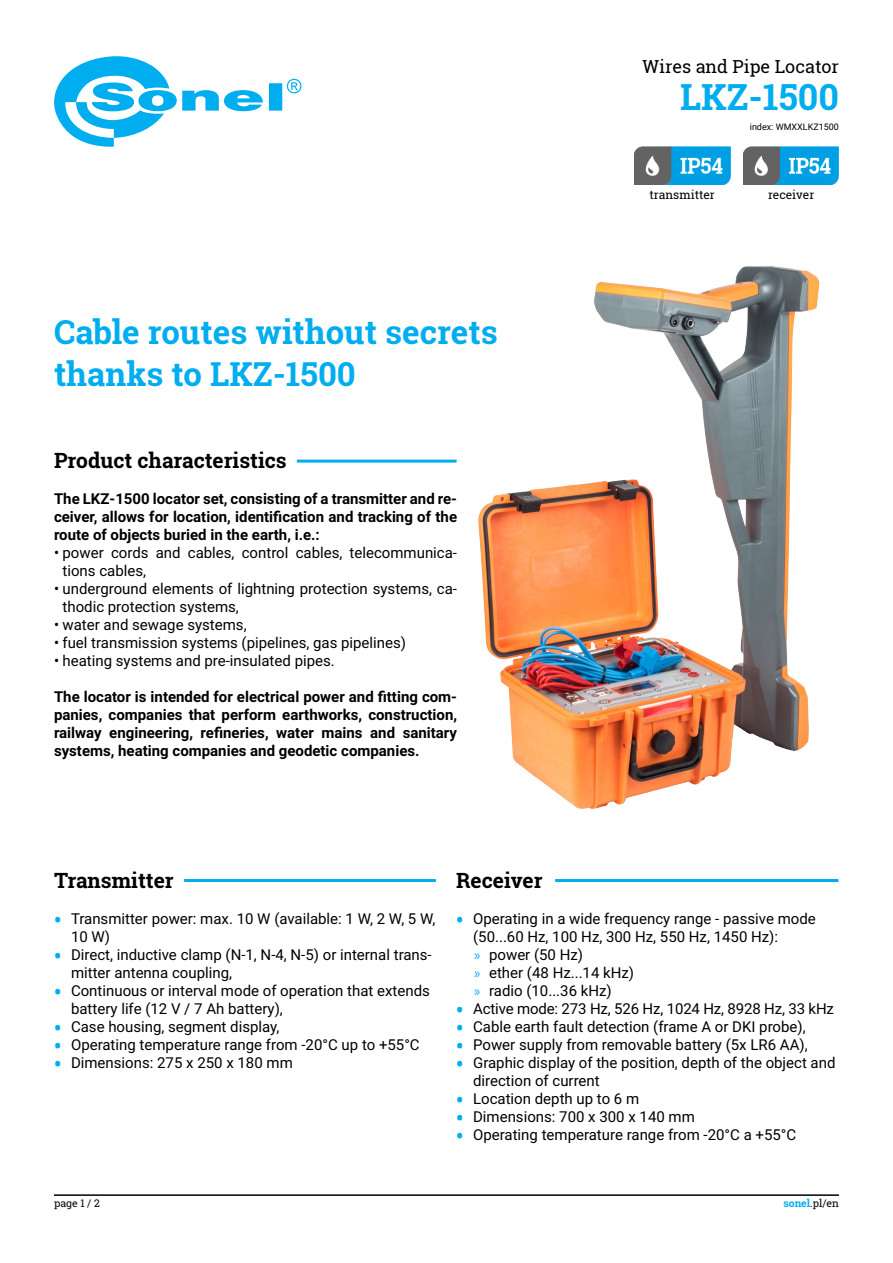
<style>
.page{position:relative;width:893px;height:1263px;background:#fff}
.page>*{position:absolute;margin:0;border:0;box-sizing:border-box;transform-origin:0 0}
.t1{font:700 36px "Roboto Slab";color:#00aeef}
.t2{font:700 33px/42px "Roboto Slab";color:#00aeef}
.t3{font:700 21px "Roboto Slab";color:#000}
.t4{font:18px "Roboto Slab";color:#000}
.t5{font:15px/18px "Roboto";color:#000}
.t6{font:700 15px/18px "Roboto";color:#000;text-align:justify}
.t7{font:12px "Roboto Slab";color:#000}
.t8{font:10.5px "Roboto Slab";color:#000}
.t9{font:9px "Roboto";color:#000}
.s1{font-family:"Roboto Slab";font-weight:700;font-size:21px;color:#00aeef}
.s2{font-family:"Myriad Pro";color:#00aeef}
.s3{font-weight:700;color:#00aeef}
</style>
<div class="page">
<hr style="left:54px;top:1194px;width:785px;height:2px;background:#000">
<svg style="left:54px;top:56px;width:247px;height:91px"></svg>
<img style="left:743px;top:147px;width:96px;height:37px">
<img style="left:634px;top:147px;width:96px;height:37px">
<img style="left:478px;top:266px;width:342px;height:543px">
<hr style="left:297px;top:460px;width:160px;height:3px;background:#00aeef">
<hr style="left:184px;top:879px;width:252px;height:3px;background:#00aeef">
<hr style="left:555px;top:879px;width:283px;height:3px;background:#00aeef">
<p class="t4" style="left:642px;top:54px;width:198px">Wires and Pipe Locator</p>
<h1 class="t1" style="left:680px;top:73px;width:160px">LKZ-1500</h1>
<p class="t9" style="left:750px;top:120px;width:91px">index: WMXXLKZ1500</p>
<h2 class="t2" style="left:54px;top:311px;width:445px">Cable routes without secrets thanks to LKZ-1500</h2>
<h3 class="t3" style="left:54px;top:446px;width:234px">Product characteristics</h3>
<p class="t6" style="left:54px;top:490px;width:405px">The LKZ-1500 locator set, consisting of a transmitter and re&shy;ceiver, allows for location, identification and tracking of the route of objects buried in the earth, i.e.:</p>
<p class="t5" style="left:63px;top:544px;width:396px;text-indent:-9px">• power cords and cables, control cables, telecommunica&shy;tions cables,</p>
<p class="t5" style="left:63px;top:580px;width:396px;text-indent:-9px">• underground elements of lightning protection systems, ca&shy;thodic protection systems,</p>
<p class="t5" style="left:54px;top:616px;width:194px">• water and sewage systems,</p>
<p class="t5" style="left:54px;top:634px;width:354px">• fuel transmission systems (pipelines, gas pipelines)</p>
<p class="t5" style="left:54px;top:652px;width:282px">• heating systems and pre-insulated pipes.</p>
<p class="t6" style="left:54px;top:688px;width:405px">The locator is intended for electrical power and fitting com&shy;panies, companies that perform earthworks, construction, railway engineering, refineries, water mains and sanitary systems, heating companies and geodetic companies.</p>
<p class="t7" style="left:649px;top:187px;width:67px">transmitter</p>
<p class="t7" style="left:768px;top:187px;width:48px">receiver</p>
<h3 class="t3" style="left:54px;top:866px;width:121px">Transmitter</h3>
<p class="t5" style="left:71px;top:909px;width:366px;text-indent:-17px"><span class="s1">•</span> Transmitter power: max. 10 W (available: 1 W, 2 W, 5 W,<br>10 W)</p>
<p class="t5" style="left:71px;top:945px;width:362px;text-indent:-17px"><span class="s1">•</span> Direct, inductive clamp (N-1, N-4, N-5) or internal trans&shy;mitter antenna coupling,</p>
<p class="t5" style="left:71px;top:981px;width:360px;text-indent:-17px"><span class="s1">•</span> Continuous or interval mode of operation that extends battery life (12 V / 7 Ah battery),</p>
<p class="t5" style="left:54px;top:1017px;width:227px"><span class="s1">•</span> Case housing, segment display,</p>
<p class="t5" style="left:54px;top:1035px;width:367px"><span class="s1">•</span> Operating temperature range from -20°C up to +55°C</p>
<p class="t5" style="left:54px;top:1053px;width:240px"><span class="s1">•</span> Dimensions: 275 x 250 x 180 mm</p>
<h3 class="t3" style="left:456px;top:866px;width:88px">Receiver</h3>
<p class="t5" style="left:473px;top:909px;width:344px;text-indent:-17px"><span class="s1">•</span> Operating in a wide frequency range - passive mode (50...60 Hz, 100 Hz, 300 Hz, 550 Hz, 1450 Hz):<br><span class="s2">»</span> power (50 Hz)<br><span class="s2">»</span> ether (48 Hz...14 kHz)<br><span class="s2">»</span> radio (10...36 kHz)</p>
<p class="t5" style="left:456px;top:999px;width:379px"><span class="s1">•</span> Active mode: 273 Hz, 526 Hz, 1024 Hz, 8928 Hz, 33 kHz</p>
<p class="t5" style="left:456px;top:1017px;width:351px"><span class="s1">•</span> Cable earth fault detection (frame A or DKI probe),</p>
<p class="t5" style="left:456px;top:1035px;width:353px"><span class="s1">•</span> Power supply from removable battery (5x LR6 AA),</p>
<p class="t5" style="left:473px;top:1053px;width:364px;text-indent:-17px"><span class="s1">•</span> Graphic display of the position, depth of the object and direction of current</p>
<p class="t5" style="left:456px;top:1089px;width:185px"><span class="s1">•</span> Location depth up to 6 m</p>
<p class="t5" style="left:456px;top:1107px;width:240px"><span class="s1">•</span> Dimensions: 700 x 300 x 140 mm</p>
<p class="t5" style="left:456px;top:1125px;width:342px"><span class="s1">•</span> Operating temperature range from -20°C a +55°C</p>
<p class="t8" style="left:54px;top:1196px;width:47px">page 1 / 2</p>
<p class="t8" style="left:783px;top:1196px;width:57px"><span class="s3">sonel</span>.pl/en</p>
</div>
